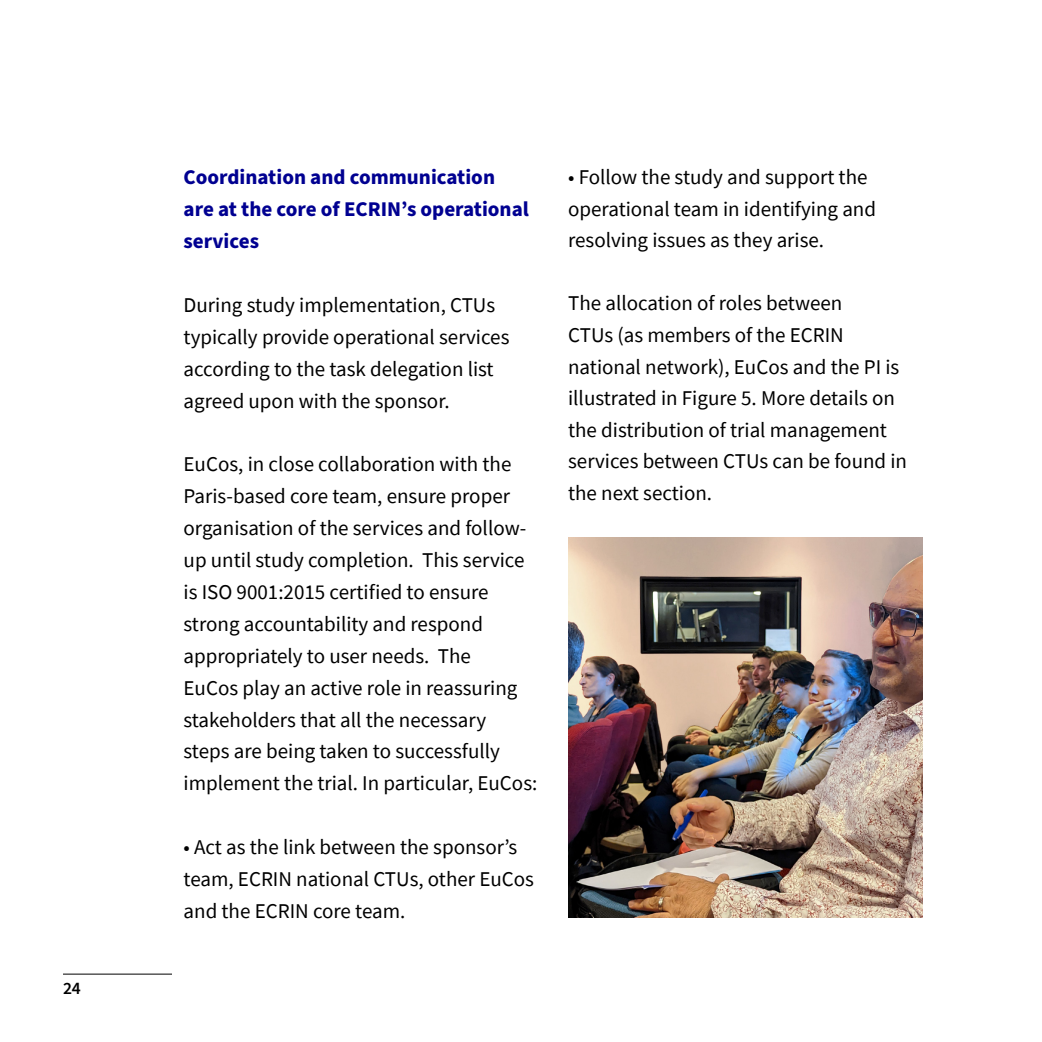
<style>
.page{position:relative;width:1042px;height:1042px;background:#fff}
.page>*{position:absolute;margin:0;border:0;box-sizing:border-box;transform-origin:0 0}
.t1{font:21px/31.8px "Source Sans Pro";color:#000}
.t2{font:700 21px/31.8px "Source Sans Pro";color:#000091}
.t3{font:600 17.5px "Source Sans Pro";color:#000}
</style>
<div class="page">
<hr style="left:63px;top:974px;width:109px;height:1px;background:#000">
<img style="left:568px;top:537px;width:355px;height:381px">
<p class="t3" style="left:63px;top:976px;width:19px">24</p>
<p class="t2" style="left:184px;top:162px;width:347px">Coordination and communication are at the core of ECRIN’s operational services</p>
<p class="t1" style="left:184px;top:289px;width:327px">During study implementation, CTUs typically provide operational services according to the task delegation list agreed upon with the sponsor.</p>
<p class="t1" style="left:184px;top:448px;width:355px">EuCos, in close collaboration with the Paris-based core team, ensure proper organisation of the services and follow&shy;up until study completion. This service is ISO 9001:2015 certified to ensure strong accountability and respond appropriately to user needs. The<br>EuCos play an active role in reassuring stakeholders that all the necessary steps are being taken to successfully implement the trial. In particular, EuCos:</p>
<p class="t1" style="left:184px;top:831px;width:352px">• Act as the link between the sponsor’s team, ECRIN national CTUs, other EuCos and the ECRIN core team.</p>
<p class="t1" style="left:568px;top:162px;width:309px">• Follow the study and support the operational team in identifying and resolving issues as they arise.</p>
<p class="t1" style="left:568px;top:288px;width:340px">The allocation of roles between<br>CTUs (as members of the ECRIN national network), EuCos and the PI is illustrated in Figure 5. More details on the distribution of trial management services between CTUs can be found in the next section.</p>
</div>
